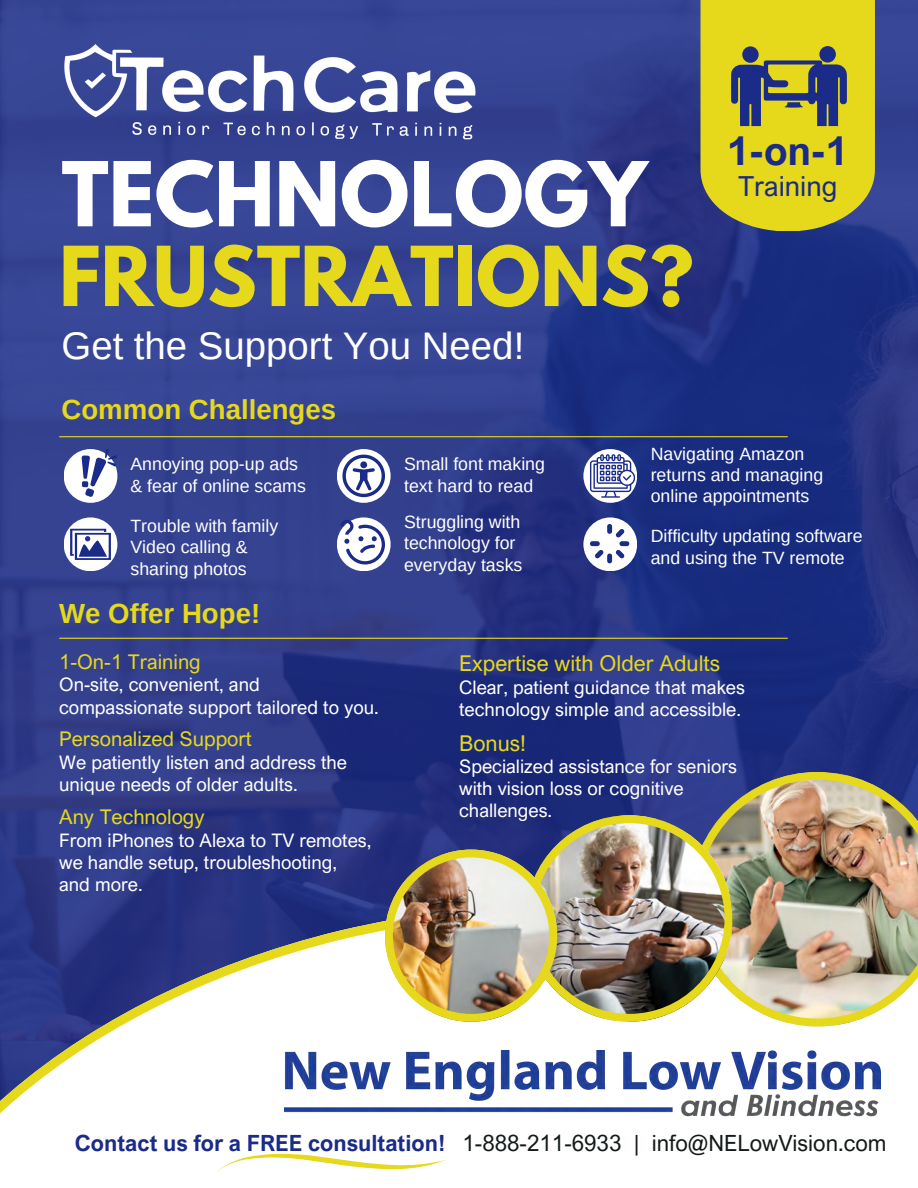
<style>
.page{position:relative;width:918px;height:1188px;background:#fff}
.page>*{position:absolute;margin:0;border:0;box-sizing:border-box;transform-origin:0 0}
.t1{font:700 79.2px "League Spartan";color:#fff}
.t2{font:700 73.2px "League Spartan";color:#e6d81b}
.t3{font:700 39.9px "Arial Nova";color:#1a2b88}
.t4{font:38.4px "Arimo";color:#fff}
.t5{font:700 27.6px "Arimo";color:#e6d81b}
.t6{font:27.6px "Arial Nova";color:#1a2b88}
.t7{font:22.35px "Arial Nova";color:#141a1a}
.t8{font:21.75px "Arial Nova";color:#e6d81b}
.t9{font:20.25px "Arial Nova";color:#e6d81b}
.t10{font:18.6px/22px "Arial Nova";color:#fff}
.t11{font:17.7px/21.3px "Arimo";color:#fff}
.s1{font-weight:700;color:#1a2b88}
</style>
<div class="page">
<img style="left:0;top:0;width:918px;height:902px">
<svg style="left:0;top:902px;width:827px;height:252px"></svg>
<img style="left:690px;top:772px;width:228px;height:254px">
<img style="left:385px;top:815px;width:347px;height:207px">
<div style="left:64px;top:449px;width:53px;height:54px;background:#fff;border-radius:50%"></div>
<div style="left:337px;top:449px;width:54px;height:54px;background:#fff;border-radius:50%"></div>
<div style="left:583px;top:449px;width:54px;height:54px;background:#fff;border-radius:50%"></div>
<div style="left:64px;top:517px;width:53px;height:54px;background:#fff;border-radius:50%"></div>
<div style="left:337px;top:517px;width:54px;height:54px;background:#fff;border-radius:50%"></div>
<div style="left:583px;top:517px;width:54px;height:54px;background:#fff;border-radius:50%"></div>
<img style="left:284px;top:1050px;width:597px;height:68px">
<svg style="left:701px;top:0;width:174px;height:231px;background:#c4bb2d"></svg>
<hr style="left:59px;top:638px;width:729px;height:1px;background:#e6d81b">
<hr style="left:59px;top:436px;width:729px;height:1px;background:#e6d81b">
<svg style="left:218px;top:1154px;width:227px;height:17px"></svg>
<svg style="left:82px;top:449px;width:35px;height:48px"></svg>
<svg style="left:70px;top:529px;width:41px;height:31px"></svg>
<svg style="left:342px;top:455px;width:43px;height:42px"></svg>
<svg style="left:340px;top:520px;width:45px;height:44px"></svg>
<div style="left:607px;top:524px;width:5px;height:10px;background:#1a2b88;border-radius:2px"></div>
<div style="left:590px;top:541px;width:10px;height:5px;background:#1a2b88;border-radius:2px"></div>
<svg style="left:595px;top:550px;width:9px;height:8px"></svg>
<div style="left:607px;top:554px;width:5px;height:9px;background:#1a2b88;border-radius:2px"></div>
<svg style="left:616px;top:550px;width:9px;height:8px"></svg>
<div style="left:619px;top:541px;width:10px;height:5px;background:#1a2b88;border-radius:2px"></div>
<svg style="left:616px;top:529px;width:9px;height:8px"></svg>
<svg style="left:590px;top:454px;width:45px;height:44px"></svg>
<img style="left:48px;top:33px;width:440px;height:114px">
<p class="t1" style="left:62px;top:155px;width:587px">TECHNOLOGY</p>
<p class="t2" style="left:59px;top:240px;width:636px">FRUSTRATIONS?</p>
<p class="t4" style="left:62px;top:324px;width:464px">Get the Support You Need!</p>
<p class="t5" style="left:61px;top:394px;width:276px">Common Challenges</p>
<p class="t3" style="left:727px;top:126px;width:123px">1-on-1</p>
<p class="t6" style="left:738px;top:169px;width:101px">Training</p>
<h1 class="t11" style="left:131px;top:454px;width:177px">Annoying pop-up ads &amp; fear of online scams</h1>
<p class="t11" style="left:131px;top:515px;width:149px">Trouble with family<br>Video calling &amp; sharing photos</p>
<p class="t5" style="left:59px;top:598px;width:203px">We Offer Hope!</p>
<p class="t9" style="left:59px;top:649px;width:143px">1-On-1 Training</p>
<p class="t10" style="left:59px;top:673px;width:321px">On-site, convenient, and compassionate support tailored to you.</p>
<p class="t9" style="left:59px;top:726px;width:194px">Personalized Support</p>
<p class="t10" style="left:59px;top:751px;width:289px">We patiently listen and address the unique needs of older adults.</p>
<p class="t9" style="left:59px;top:804px;width:147px">Any Technology</p>
<p class="t10" style="left:59px;top:829px;width:314px">From iPhones to Alexa to TV remotes, we handle setup, troubleshooting, and more.</p>
<h4 class="t11" style="left:404px;top:454px;width:142px">Small font making text hard to read</h4>
<h1 class="t11" style="left:404px;top:511px;width:120px">Struggling with technology for everyday tasks</h1>
<p class="t11" style="left:651px;top:443px;width:174px">Navigating Amazon returns and managing online appointments</p>
<h3 class="t11" style="left:651px;top:526px;width:213px">Difficulty updating software and using the TV remote</h3>
<p class="t8" style="left:459px;top:649px;width:263px">Expertise with Older Adults</p>
<h4 class="t10" style="left:459px;top:676px;width:287px">Clear, patient guidance that makes technology simple and accessible.</h4>
<p class="t8" style="left:459px;top:729px;width:68px">Bonus!</p>
<p class="t10" style="left:459px;top:755px;width:279px">Specialized assistance for seniors with vision loss or cognitive challenges.</p>
<p class="t7" style="left:75px;top:1129px;width:813px"><span class="s1">Contact us for a FREE consultation!</span> 1-888-211-6933 | info@NELowVision.com</p>
</div>
